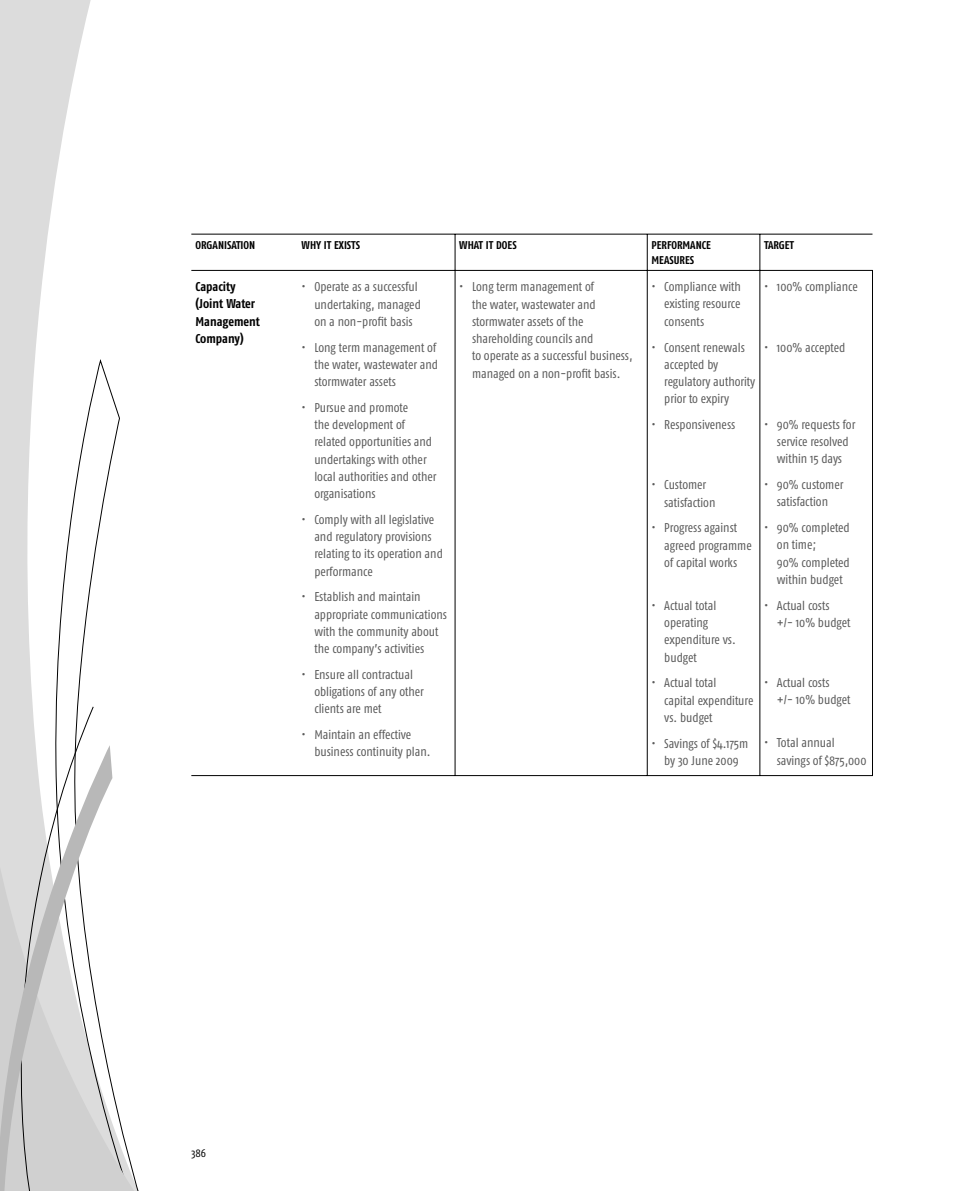
<style>
.page{position:relative;width:978px;height:1191px;background:#fff}
.page>*{position:absolute;margin:0;border:0;box-sizing:border-box;transform-origin:0 0}
.t1{font:12.75px/17.2px "Fago Co";color:#5a5a5a}
.t2{font:700 12.75px/17.2px "Fago Co";color:#000}
.t3{font:11.25px/14.7px "Fago Co Bold Lf";color:#000}
.t4{font:11.25px "Fago Co";color:#000}
</style>
<div class="page">
<svg style="left:0;top:0;width:91px;height:127px;fill:#dcdcdc"></svg>
<svg style="left:0;top:127px;width:283px;height:1063px"></svg>
<svg style="left:0;top:706px;width:94px;height:39px"></svg>
<svg style="left:0;top:745px;width:112px;height:445px"></svg>
<hr style="left:191px;top:234px;width:681px;height:1px;background:#000">
<hr style="left:191px;top:270px;width:682px;height:1px;background:#000">
<hr style="left:191px;top:775px;width:682px;height:1px;background:#000">
<hr style="left:455px;top:234px;width:1px;height:36px;background:#000">
<hr style="left:455px;top:271px;width:1px;height:504px;background:#000">
<hr style="left:647px;top:234px;width:1px;height:36px;background:#000">
<hr style="left:760px;top:234px;width:1px;height:36px;background:#000">
<hr style="left:647px;top:271px;width:1px;height:504px;background:#000">
<hr style="left:760px;top:271px;width:1px;height:504px;background:#000">
<hr style="left:872px;top:271px;width:1px;height:504px;background:#000">
<p class="t3" style="left:196px;top:239px;width:61px">ORGANISATION</p>
<p class="t3" style="left:302px;top:239px;width:60px">WHY IT EXISTS</p>
<p class="t3" style="left:459px;top:239px;width:59px">WHAT IT DOES</p>
<p class="t3" style="left:651px;top:239px;width:61px">PERFORMANCE<br>MEASURES</p>
<p class="t3" style="left:764px;top:239px;width:31px">TARGET</p>
<p class="t2" style="left:196px;top:279px;width:66px">Capacity (Joint Water<br>Management<br>Company)</p>
<p class="t1" style="left:314px;top:279px;width:108px;text-indent:-13px">• Operate as a successful undertaking, managed on a non-profit basis</p>
<p class="t1" style="left:314px;top:339px;width:125px;text-indent:-13px">• Long term management of the water, wastewater and stormwater assets</p>
<p class="t1" style="left:314px;top:400px;width:124px;text-indent:-13px">• Pursue and promote<br>the development of related opportunities and undertakings with other local authorities and other organisations</p>
<p class="t1" style="left:314px;top:512px;width:130px;text-indent:-13px">• Comply with all legislative and regulatory provisions relating to its operation and performance</p>
<p class="t1" style="left:314px;top:589px;width:134px;text-indent:-13px">• Establish and maintain appropriate communications with the community about the company’s activities</p>
<p class="t1" style="left:314px;top:667px;width:111px;text-indent:-13px">• Ensure all contractual obligations of any other clients are met</p>
<p class="t1" style="left:314px;top:727px;width:118px;text-indent:-13px">• Maintain an effective business continuity plan.</p>
<p class="t1" style="left:472px;top:279px;width:162px;text-indent:-13px">• Long term management of<br>the water, wastewater and stormwater assets of the shareholding councils and<br>to operate as a successful business, managed on a non-profit basis.</p>
<p class="t1" style="left:664px;top:279px;width:78px;text-align:justify;text-indent:-13px">• Compliance with existing resource consents</p>
<p class="t1" style="left:764px;top:279px;width:95px">• 100% compliance</p>
<p class="t1" style="left:764px;top:339px;width:83px">• 100% accepted</p>
<p class="t1" style="left:664px;top:339px;width:92px;text-indent:-13px">• Consent renewals accepted by regulatory authority prior to expiry</p>
<p class="t1" style="left:651px;top:417px;width:85px">• Responsiveness</p>
<p class="t1" style="left:764px;top:417px;width:93px;text-align:center">• 90% requests for service resolved within 15 days</p>
<p class="t1" style="left:764px;top:477px;width:81px;text-align:center">• 90% customer satisfaction</p>
<p class="t1" style="left:777px;top:520px;width:74px;text-indent:-13px">• 90% completed on time;<br>90% completed within budget</p>
<p class="t1" style="left:777px;top:597px;width:75px;text-indent:-13px">• Actual costs<br>+/- 10% budget</p>
<p class="t1" style="left:664px;top:477px;width:53px;text-indent:-13px">• Customer satisfaction</p>
<p class="t1" style="left:664px;top:520px;width:89px;text-indent:-13px">• Progress against agreed programme of capital works</p>
<p class="t1" style="left:664px;top:598px;width:73px;text-indent:-13px">• Actual total operating expenditure vs. budget</p>
<p class="t1" style="left:664px;top:675px;width:91px;text-indent:-13px">• Actual total<br>capital expenditure vs. budget</p>
<p class="t1" style="left:651px;top:735px;width:98px;text-align:center">• Savings of $4.175m by 30 June 2009</p>
<p class="t1" style="left:777px;top:675px;width:75px;text-indent:-13px">• Actual costs<br>+/- 10% budget</p>
<p class="t1" style="left:777px;top:735px;width:91px;text-indent:-13px">• Total annual savings of $875,000</p>
<p class="t4" style="left:191px;top:1148px;width:16px">386</p>
</div>
